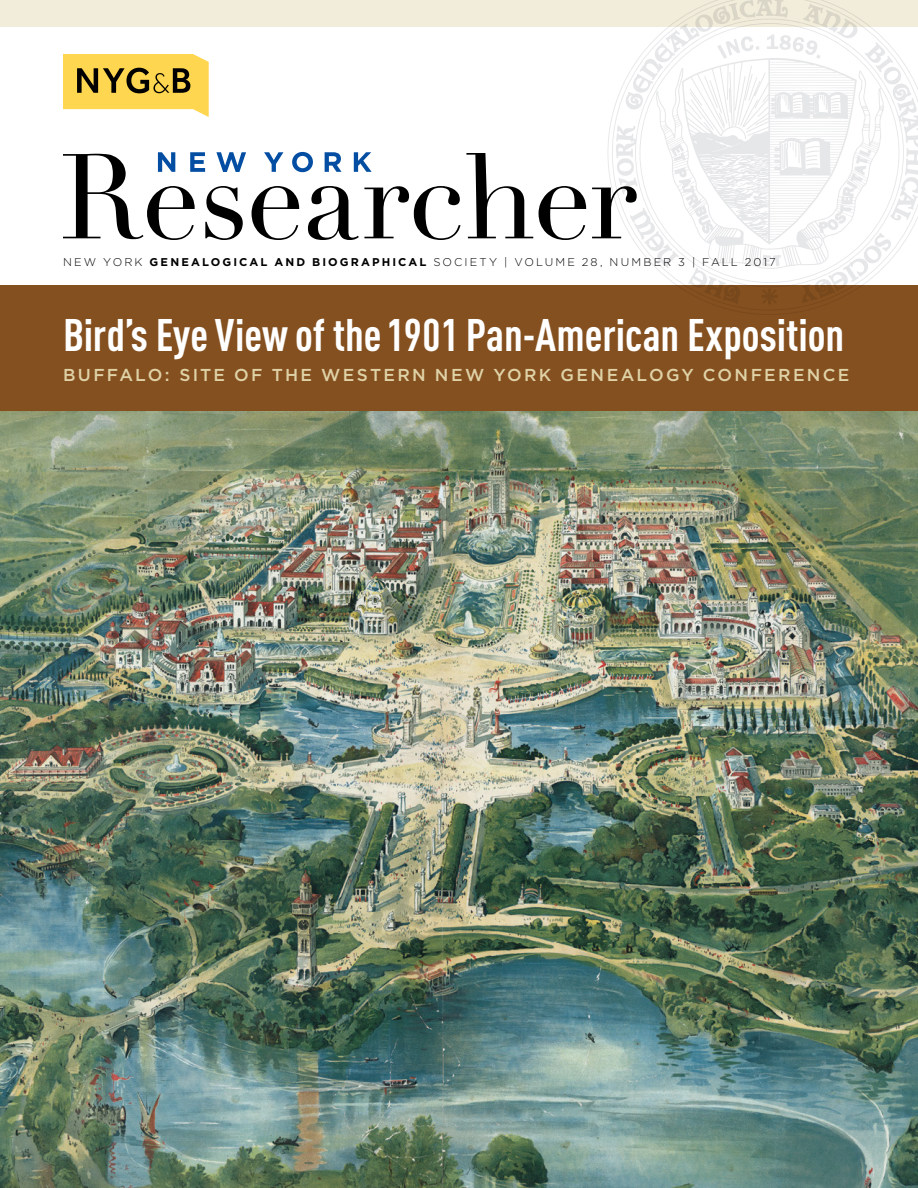
<style>
.page{position:relative;width:918px;height:1188px;background:#fff}
.page>*{position:absolute;margin:0;border:0;box-sizing:border-box;transform-origin:0 0}
.t1{font:700 45px "DIN Cond";color:#fff}
.t2{font:500 17.25px "Gotham";letter-spacing:.135em;color:#dfd2a7}
.NYGB_LOGO_TEXT___MAS{font:300 11.25px "Gotham HTF";letter-spacing:.185em;color:#000}
.s1{font-weight:700}
</style>
<div class="page">
<div style="left:0;top:285px;width:918px;height:127px;background:#85501f"></div>
<img style="left:0;top:412px;width:918px;height:776px">
<div style="left:0;top:0;width:918px;height:27px;background:#f2eddb"></div>
<svg style="left:607px;top:0;width:311px;height:315px"></svg>
<svg style="left:63px;top:54px;width:146px;height:63px"></svg>
<svg style="left:63px;top:153px;width:574px;height:87px"></svg>
<svg style="left:158px;top:152px;width:214px;height:20px"></svg>
<p class="NYGB_LOGO_TEXT___MAS" style="left:63px;top:255px;width:714px">NEW YORK <span class="s1">GENEALOGICAL AND BIOGRAPHICAL</span> SOCIETY | VOLUME 28, NUMBER 3 | FALL 2017</p>
<h1 class="t1" style="left:63px;top:307px;width:783px">Bird’s Eye View of the 1901 Pan-American Exposition</h1>
<h2 class="t2" style="left:63px;top:363px;width:788px">BUFFALO: SITE OF THE WESTERN NEW YORK GENEALOGY CONFERENCE</h2>
</div>
